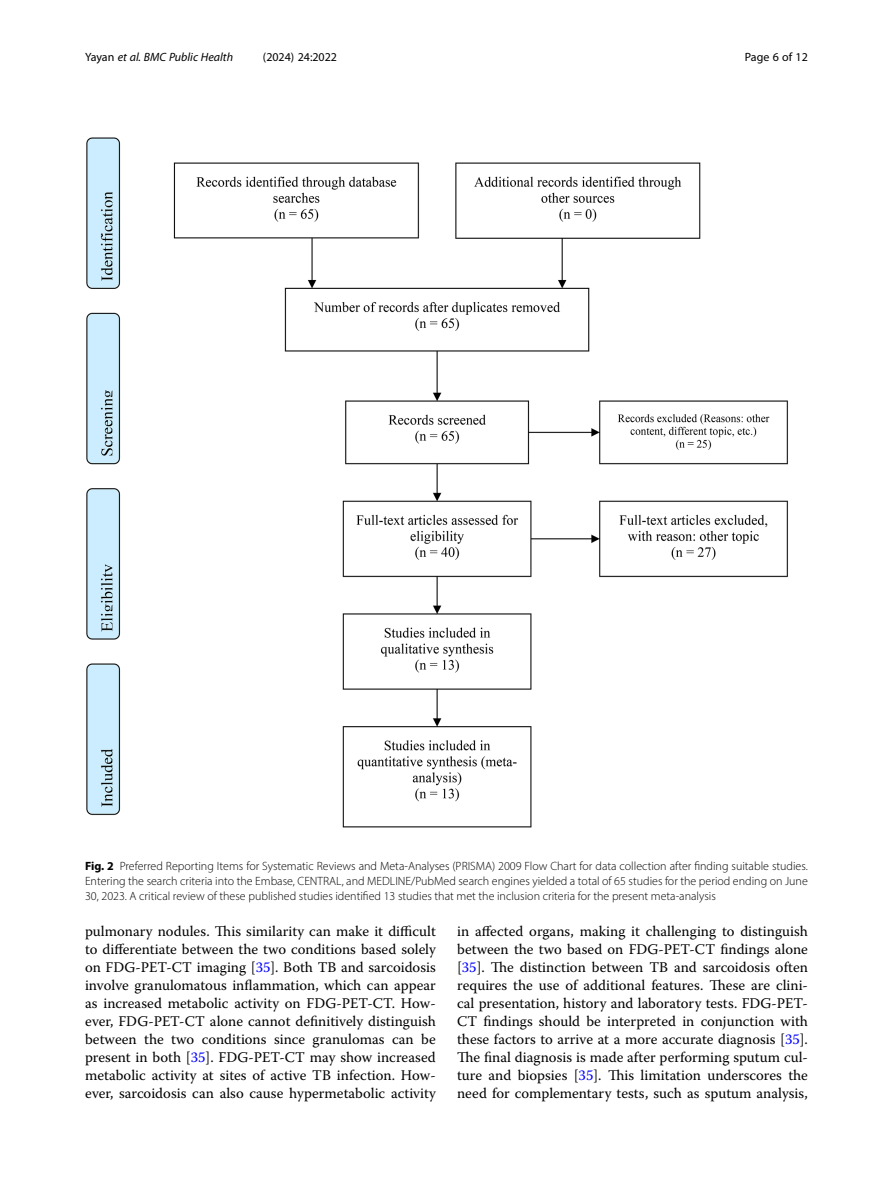
<style>
.page{position:relative;width:893px;height:1191px;background:#fff}
.page>*{position:absolute;margin:0;border:0;box-sizing:border-box;transform-origin:0 0}
.Body_Text{font:14.7px/18px "Warnock Pro";color:#000;text-align:justify}
.Figure_Caption{font:300 12px/15px "Myriad Pro";color:#000;text-align:justify}
.t1{font:italic 12px "Myriad Pro";color:#000}
.t2{font:12px "Myriad Pro";color:#000}
.s1{font-style:normal}
.s2{font-weight:700}
.s3{color:#00f}
</style>
<div class="page">
<img style="left:86px;top:137px;width:702px;height:691px">
<p class="t1" style="left:85px;top:50px;width:150px"><span class="s1">Yayan</span> et al. BMC Public Health</p>
<p class="t2" style="left:263px;top:50px;width:76px">(2024) 24:2022</p>
<p class="t2" style="left:745px;top:50px;width:65px">Page 6 of 12</p>
<p class="Figure_Caption" style="left:85px;top:858px;width:724px"><span class="s2">Fig. 2</span> Preferred Reporting Items for Systematic Reviews and Meta-Analyses (PRISMA) 2009 Flow Chart for data collection after finding suitable studies.<br>Entering the search criteria into the Embase, CENTRAL, and MEDLINE/PubMed search engines yielded a total of 65 studies for the period ending on June 30, 2023. A critical review of these published studies identified 13 studies that met the inclusion criteria for the present meta-analysis</p>
<p class="Body_Text" style="left:85px;top:922px;width:352px">pulmonary nodules. This similarity can make it difficult to differentiate between the two conditions based solely on FDG-PET-CT imaging [<span class="s3">35</span>]. Both TB and sarcoidosis involve granulomatous inflammation, which can appear as increased metabolic activity on FDG-PET-CT. How&shy;ever, FDG-PET-CT alone cannot definitively distinguish between the two conditions since granulomas can be present in both [<span class="s3">35</span>]. FDG-PET-CT may show increased metabolic activity at sites of active TB infection. How&shy;ever, sarcoidosis can also cause hypermetabolic activity</p>
<p class="Body_Text" style="left:457px;top:922px;width:352px">in affected organs, making it challenging to distinguish between the two based on FDG-PET-CT findings alone [<span class="s3">35</span>]. The distinction between TB and sarcoidosis often requires the use of additional features. These are clini&shy;cal presentation, history and laboratory tests. FDG-PET-CT findings should be interpreted in conjunction with these factors to arrive at a more accurate diagnosis [<span class="s3">35</span>].<br>The final diagnosis is made after performing sputum cul&shy;ture and biopsies [<span class="s3">35</span>]. This limitation underscores the need for complementary tests, such as sputum analysis,</p>
</div>
